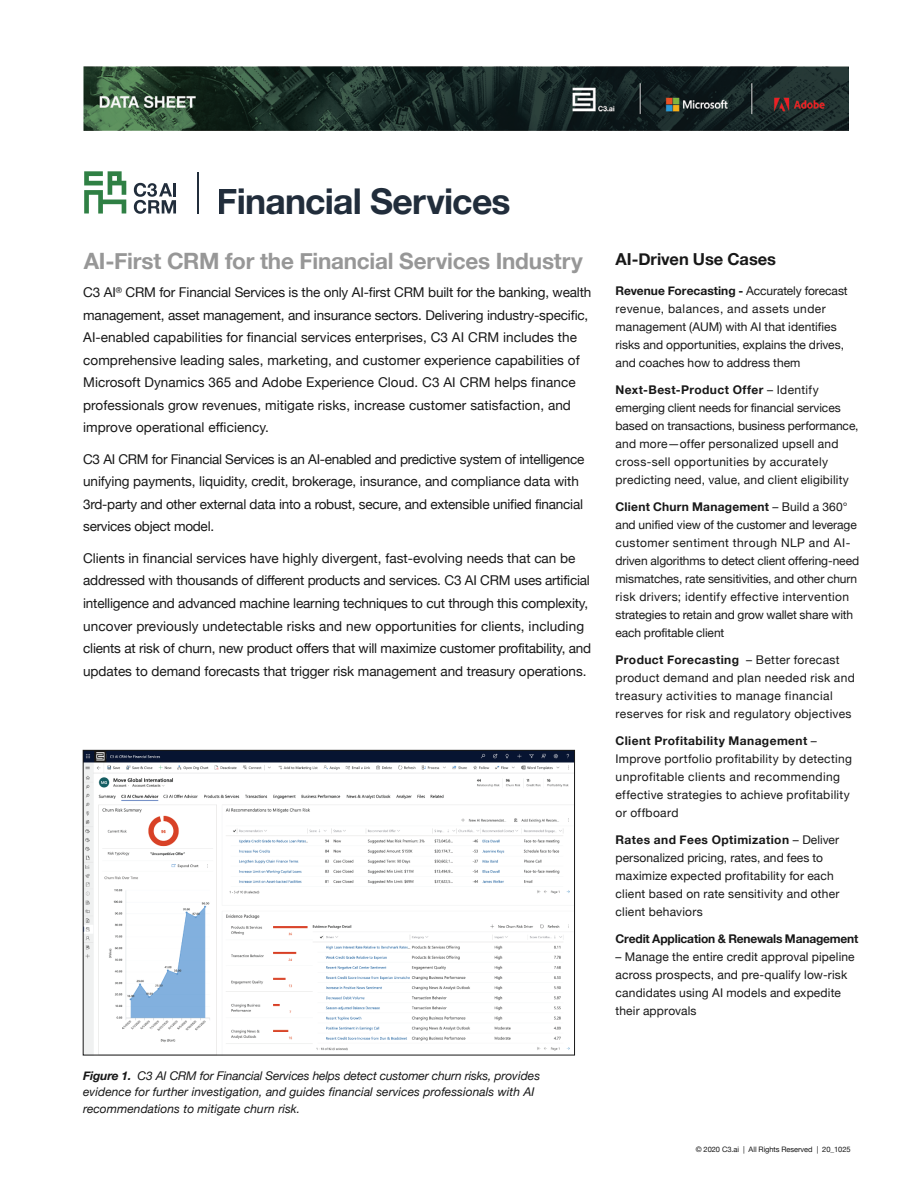
<style>
.page{position:relative;width:918px;height:1188px;background:#fff}
.page>*{position:absolute;margin:0;border:0;box-sizing:border-box;transform-origin:0 0}
.t1{font:700 35.55px "Helvetica Neue";letter-spacing:-.02em;color:#212d3b}
.t2{font:700 22.5px "Helvetica Neue";letter-spacing:-.01em;color:#979797}
.t3{font:700 16.5px "Helvetica Neue";color:#181818}
.t4{font:13.5px/22.5px "Helvetica Neue";letter-spacing:-.005em;color:#181818}
.t5{font:12px/18px "Helvetica Neue";letter-spacing:.015em;color:#181818}
.t6{font:12px/18px "Helvetica Neue";letter-spacing:-.005em;color:#181818}
.t7{font:italic 12px/16.5px "Helvetica Neue";letter-spacing:.005em;color:#181818}
.t8{font:700 12px "Helvetica Neue";letter-spacing:-.015em;color:#181818}
.t9{font:7.5px "Helvetica Neue";letter-spacing:-.01em;color:#181818}
.s1{font-weight:700}
</style>
<div class="page">
<hr style="left:197px;top:172px;width:1px;height:42px;background:#212d3b">
<svg style="left:134px;top:183px;width:42px;height:31px"></svg>
<svg style="left:84px;top:171px;width:42px;height:43px"></svg>
<img style="left:85px;top:752px;width:488px;height:301px">
<div style="left:83px;top:750px;width:492px;height:305px;border:1px solid #181818"></div>
<img style="left:84px;top:67px;width:765px;height:63px">
<h1 class="t1" style="left:217px;top:173px;width:295px">Financial Services</h1>
<h2 class="t2" style="left:84px;top:244px;width:501px">AI-First CRM for the Financial Services Industry</h2>
<p class="t4" style="left:83px;top:282px;width:510px">C3 AI<sup>®</sup> CRM for Financial Services is the only AI-first CRM built for the banking, wealth management, asset management, and insurance sectors. Delivering industry-specific, AI-enabled capabilities for financial services enterprises, C3 AI CRM includes the comprehensive leading sales, marketing, and customer experience capabilities of Microsoft Dynamics 365 and Adobe Experience Cloud. C3 AI CRM helps finance professionals grow revenues, mitigate risks, increase customer satisfaction, and improve operational efficiency.</p>
<p class="t4" style="left:83px;top:449px;width:503px">C3 AI CRM for Financial Services is an AI-enabled and predictive system of intelligence unifying payments, liquidity, credit, brokerage, insurance, and compliance data with 3rd-party and other external data into a robust, secure, and extensible unified financial services object model.</p>
<p class="t4" style="left:83px;top:548px;width:510px">Clients in financial services have highly divergent, fast-evolving needs that can be addressed with thousands of different products and services. C3 AI CRM uses artificial intelligence and advanced machine learning techniques to cut through this complexity, uncover previously undetectable risks and new opportunities for clients, including clients at risk of churn, new product offers that will maximize customer profitability, and updates to demand forecasts that trigger risk management and treasury operations.</p>
<p class="t7" style="left:83px;top:1068px;width:459px"><span class="s1">Figure 1.</span> C3 AI CRM for Financial Services helps detect customer churn risks, provides evidence for further investigation, and guides financial services professionals with AI recommendations to mitigate churn risk.</p>
<p class="t3" style="left:616px;top:246px;width:162px">AI-Driven Use Cases</p>
<p class="t5" style="left:616px;top:282px;width:234px"><span class="s1">Revenue Forecasting -</span> Accurately forecast revenue, balances, and assets under management (AUM) with AI that identifies risks and opportunities, explains the drives, and coaches how to address them</p>
<p class="t5" style="left:616px;top:381px;width:245px"><span class="s1">Next-Best-Product Offer</span> – Identify emerging client needs for financial services based on transactions, business performance, and more—offer personalized upsell and cross-sell opportunities by accurately predicting need, value, and client eligibility</p>
<p class="t6" style="left:616px;top:498px;width:245px"><span class="s1">Client Churn Management</span> – Build a 360° and unified view of the customer and leverage customer sentiment through NLP and AI&shy;driven algorithms to detect client offering-need mismatches, rate sensitivities, and other churn risk drivers; identify effective intervention strategies to retain and grow wallet share with each profitable client</p>
<p class="t5" style="left:616px;top:651px;width:241px"><span class="s1">Product Forecasting</span> – Better forecast product demand and plan needed risk and treasury activities to manage financial reserves for risk and regulatory objectives</p>
<p class="t5" style="left:616px;top:732px;width:238px"><span class="s1">Client Profitability Management</span> – Improve portfolio profitability by detecting unprofitable clients and recommending effective strategies to achieve profitability or offboard</p>
<p class="t5" style="left:616px;top:831px;width:225px"><span class="s1">Rates and Fees Optimization</span> – Deliver personalized pricing, rates, and fees to maximize expected profitability for each client based on rate sensitivity and other client behaviors</p>
<p class="t8" style="left:616px;top:929px;width:244px">Credit Application &amp; Renewals Management</p>
<p class="t5" style="left:616px;top:948px;width:241px">– Manage the entire credit approval pipeline across prospects, and pre-qualify low-risk candidates using AI models and expedite their approvals</p>
<p class="t9" style="left:696px;top:1144px;width:156px">© 2020 C3.ai | All Rights Reserved | 20_1025</p>
</div>
